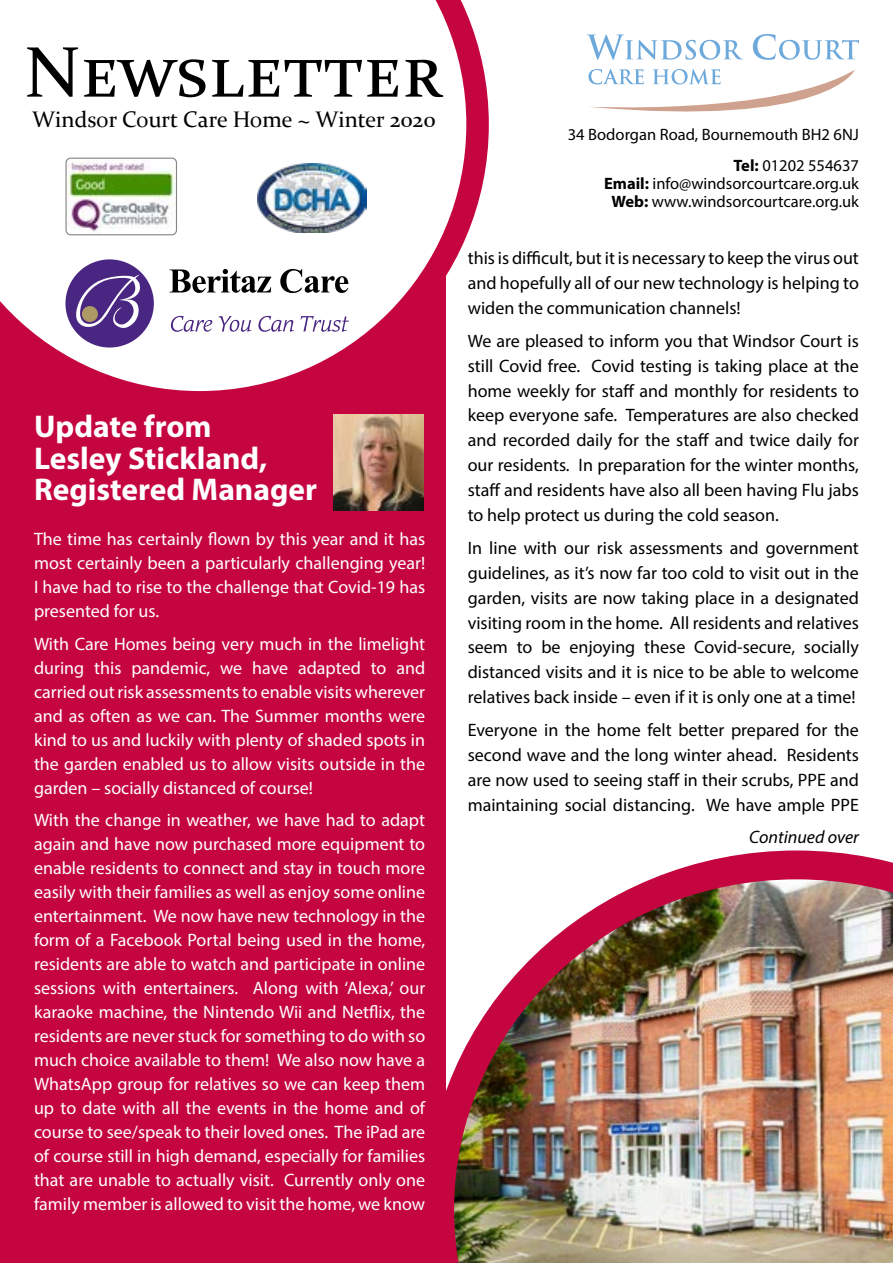
<style>
.page{position:relative;width:893px;height:1263px;background:#fff}
.page>*{position:absolute;margin:0;border:0;box-sizing:border-box;transform-origin:0 0}
.t1{font:72px "Constantia";color:#000}
.t2{font:700 31.5px/31.5px "Myriad Pro";color:#fff}
.t3{font:22.5px "Constantia";color:#000}
.t4{font:18px/24px "Myriad Pro";color:#fff;text-align:justify}
.t5{font:18px/24.8px "Myriad Pro";color:#000;text-align:justify}
.t6{font:italic 18px "Myriad Pro";color:#000}
.t7{font:16.5px/30.8px "Myriad Pro";color:#000;text-align:right}
.s1{font-weight:700}
</style>
<div class="page">
<div style="left:0;top:13px;width:893px;height:1250px;background:#c50540"></div>
<div style="left:446px;top:0;width:447px;height:1263px;background:#fff"></div>
<svg style="left:0;top:0;width:489px;height:392px"></svg>
<img style="left:446px;top:850px;width:447px;height:413px">
<img style="left:333px;top:414px;width:90px;height:96px">
<svg style="left:587px;top:34px;width:156px;height:26px"></svg>
<svg style="left:753px;top:34px;width:106px;height:26px"></svg>
<svg style="left:588px;top:69px;width:267px;height:43px"></svg>
<svg style="left:257px;top:163px;width:111px;height:70px"></svg>
<img style="left:258px;top:164px;width:109px;height:68px">
<div style="left:65px;top:259px;width:89px;height:88px;background:#4a2683;border-radius:50%"></div>
<svg style="left:76px;top:274px;width:68px;height:54px"></svg>
<div style="left:82px;top:306px;width:16px;height:16px;background:#ae9a64;border-radius:50%"></div>
<svg style="left:171px;top:316px;width:41px;height:16px"></svg>
<svg style="left:218px;top:316px;width:33px;height:16px"></svg>
<svg style="left:258px;top:316px;width:36px;height:16px"></svg>
<svg style="left:301px;top:316px;width:48px;height:16px"></svg>
<svg style="left:169px;top:269px;width:102px;height:24px;background:#9b9b9b"></svg>
<svg style="left:280px;top:269px;width:68px;height:24px;background:#ababab"></svg>
<img style="left:66px;top:158px;width:110px;height:77px">
<div style="left:65px;top:158px;width:112px;height:77px;border:1px solid #878787;border-radius:5px"></div>
<h1 class="t1" style="left:24px;top:23px;width:420px">Newsletter</h1>
<p class="t3" style="left:32px;top:104px;width:405px">Windsor Court Care Home ~ Winter 2020</p>
<h2 class="t2" style="left:34px;top:410px;width:285px">Update from<br>Lesley Stickland,<br>Registered Manager</h2>
<p class="t4" style="left:34px;top:527px;width:393px">The time has certainly flown by this year and it has most certainly been a particularly challenging year!<br>I have had to rise to the challenge that Covid-19 has presented for us.</p>
<p class="t4" style="left:34px;top:632px;width:393px">With Care Homes being very much in the limelight during this pandemic, we have adapted to and carried out risk assessments to enable visits wherever and as often as we can. The Summer months were kind to us and luckily with plenty of shaded spots in the garden enabled us to allow visits outside in the garden – socially distanced of course!</p>
<p class="t4" style="left:34px;top:808px;width:393px">With the change in weather, we have had to adapt again and have now purchased more equipment to enable residents to connect and stay in touch more easily with their families as well as enjoy some online entertainment. We now have new technology in the form of a Facebook Portal being used in the home, residents are able to watch and participate in online sessions with entertainers. Along with ‘Alexa,’ our karaoke machine, the Nintendo Wii and Netflix, the residents are never stuck for something to do with so much choice available to them! We also now have a WhatsApp group for relatives so we can keep them up to date with all the events in the home and of course to see/speak to their loved ones. The iPad are of course still in high demand, especially for families that are unable to actually visit. Currently only one family member is allowed to visit the home, we know</p>
<p class="t7" style="left:568px;top:119px;width:293px">34 Bodorgan Road, Bournemouth BH2 6NJ<br><span class="s1">Tel:</span> 01202 554637</p>
<p class="t7" style="left:604px;top:174px;width:256px;line-height:18px;text-align:center"><span class="s1">Email:</span> info@windsorcourtcare.org.uk<br><span class="s1">Web:</span> www.windsorcourtcare.org.uk</p>
<p class="t5" style="left:468px;top:245px;width:393px">this is difficult, but it is necessary to keep the virus out and hopefully all of our new technology is helping to widen the communication channels!</p>
<p class="t5" style="left:468px;top:328px;width:393px">We are pleased to inform you that Windsor Court is still Covid free. Covid testing is taking place at the home weekly for staff and monthly for residents to keep everyone safe. Temperatures are also checked and recorded daily for the staff and twice daily for our residents. In preparation for the winter months, staff and residents have also all been having Flu jabs to help protect us during the cold season.</p>
<p class="t5" style="left:468px;top:535px;width:393px">In line with our risk assessments and government guidelines, as it’s now far too cold to visit out in the garden, visits are now taking place in a designated visiting room in the home. All residents and relatives seem to be enjoying these Covid-secure, socially distanced visits and it is nice to be able to welcome relatives back inside – even if it is only one at a time!</p>
<p class="t5" style="left:468px;top:718px;width:393px">Everyone in the home felt better prepared for the second wave and the long winter ahead. Residents are now used to seeing staff in their scrubs, PPE and maintaining social distancing. We have ample PPE</p>
<p class="t6" style="left:749px;top:825px;width:111px">Continued over</p>
</div>
